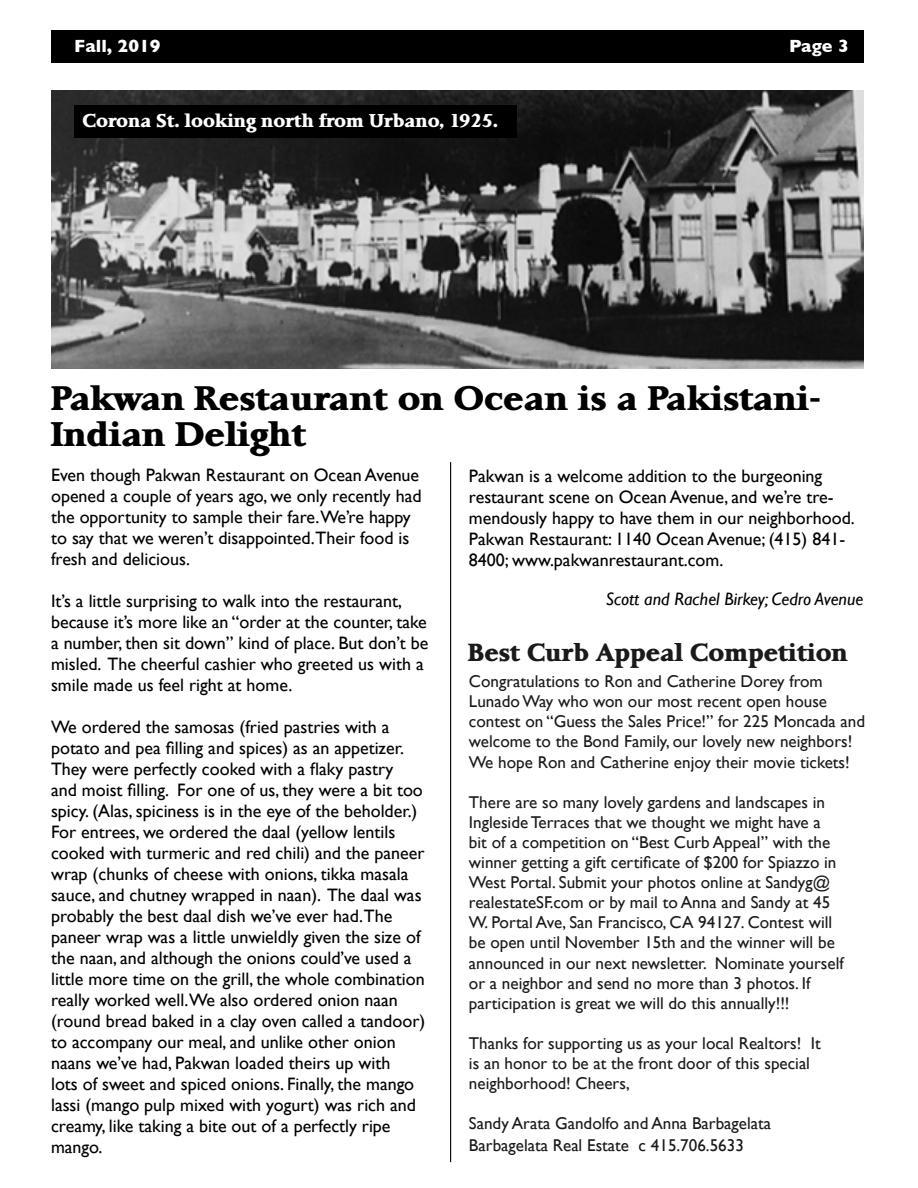
<style>
.page{position:relative;width:918px;height:1188px;background:#fff}
.page>*{position:absolute;margin:0;border:0;box-sizing:border-box;transform-origin:0 0}
.t1{font:700 33px/36px "Palermo";color:#000;scale:1.04 1}
.t2{font:700 24px "Palermo";color:#1a1a1a}
.t3{font:18px/21px "Gill Sans";color:#000}
.t4{font:700 18px "Palermo";color:#fff}
.t5{font:italic 18px "Gill Sans";color:#000}
.t6{font:700 18px "Gill Sans";color:#fff}
.t7{font:17.1px/20.1px "Gill Sans";color:#1a1a1a}
</style>
<div class="page">
<div style="left:51px;top:30px;width:813px;height:33px;background:#000"></div>
<img style="left:51px;top:90px;width:812px;height:279px">
<div style="left:74px;top:105px;width:443px;height:33px;background:#000"></div>
<hr style="left:450px;top:462px;width:1px;height:700px;background:#000">
<p class="t6" style="left:74px;top:36px;width:88px">Fall, 2019</p>
<p class="t6" style="left:789px;top:36px;width:61px">Page 3</p>
<p class="t4" style="left:82px;top:110px;width:417px">Corona St. looking north from Urbano, 1925.</p>
<h1 class="t1" style="left:51px;top:382px;width:742px">Pakwan Restaurant on Ocean is a Pakistani-<br>Indian Delight</h1>
<p class="t3" style="left:51px;top:464px;width:372px">Even though Pakwan Restaurant on Ocean Avenue opened a couple of years ago, we only recently had the opportunity to sample their fare.We’re happy to say that we weren’t disappointed.Their food is fresh and delicious.</p>
<p class="t3" style="left:51px;top:590px;width:379px">It’s a little surprising to walk into the restaurant, because it’s more like an “order at the counter, take a number, then sit down” kind of place. But don’t be misled. The cheerful cashier who greeted us with a smile made us feel right at home.</p>
<p class="t3" style="left:51px;top:716px;width:376px">We ordered the samosas (fried pastries with a potato and pea filling and spices) as an appetizer.<br>They were perfectly cooked with a flaky pastry<br>and moist filling. For one of us, they were a bit too spicy. (Alas, spiciness is in the eye of the beholder.)<br>For entrees, we ordered the daal (yellow lentils cooked with turmeric and red chili) and the paneer wrap (chunks of cheese with onions, tikka masala sauce, and chutney wrapped in naan). The daal was probably the best daal dish we’ve ever had.The paneer wrap was a little unwieldly given the size of the naan, and although the onions could’ve used a little more time on the grill, the whole combination really worked well.We also ordered onion naan (round bread baked in a clay oven called a tandoor) to accompany our meal, and unlike other onion naans we’ve had, Pakwan loaded theirs up with<br>lots of sweet and spiced onions. Finally, the mango lassi (mango pulp mixed with yogurt) was rich and creamy, like taking a bite out of a perfectly ripe mango.</p>
<p class="t3" style="left:469px;top:465px;width:387px">Pakwan is a welcome addition to the burgeoning restaurant scene on Ocean Avenue, and we’re tre&shy;mendously happy to have them in our neighborhood.<br>Pakwan Restaurant: 1140 Ocean Avenue; (415) 841- 8400; www.pakwanrestaurant.com.</p>
<p class="t5" style="left:606px;top:588px;width:259px">Scott and Rachel Birkey; Cedro Avenue</p>
<h2 class="t2" style="left:468px;top:638px;width:381px">Best Curb Appeal Competition</h2>
<p class="t7" style="left:469px;top:671px;width:398px">Congratulations to Ron and Catherine Dorey from Lunado Way who won our most recent open house contest on “Guess the Sales Price!” for 225 Moncada and welcome to the Bond Family, our lovely new neighbors!<br>We hope Ron and Catherine enjoy their movie tickets!</p>
<p class="t7" style="left:469px;top:792px;width:376px">There are so many lovely gardens and landscapes in Ingleside Terraces that we thought we might have a<br>bit of a competition on “Best Curb Appeal” with the winner getting a gift certificate of $200 for Spiazzo in West Portal. Submit your photos online at Sandyg@ realestateSF.com or by mail to Anna and Sandy at 45<br>W. Portal Ave, San Francisco, CA 94127. Contest will be open until November 15th and the winner will be announced in our next newsletter. Nominate yourself or a neighbor and send no more than 3 photos. If participation is great we will do this annually!!!</p>
<p class="t7" style="left:469px;top:1033px;width:353px">Thanks for supporting us as your local Realtors! It is an honor to be at the front door of this special neighborhood! Cheers,</p>
<p class="t7" style="left:469px;top:1113px;width:304px;line-height:21.6px">Sandy Arata Gandolfo and Anna Barbagelata<br>Barbagelata Real Estate c 415.706.5633</p>
</div>
